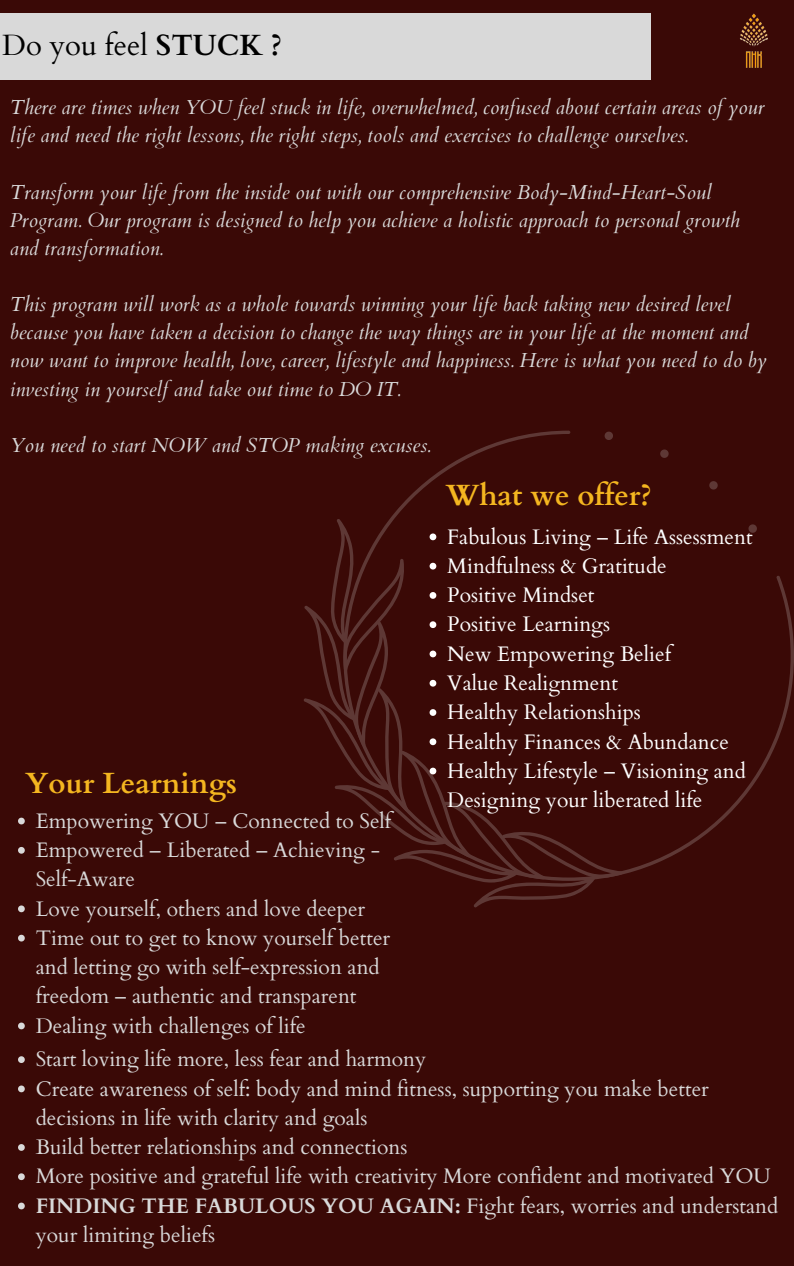
<style>
.page{position:relative;width:794px;height:1266px;background:#fff}
.page>*{position:absolute;margin:0;border:0;box-sizing:border-box;transform-origin:0 0}
.t1{font:700 29.25px "Cardo";color:#f4b620}
.t2{font:29.25px "Cardo";color:#000}
.t3{font:21px/29.2px "Cardo";color:#d9d9d9}
.t4{font:21px/29.2px "Cardo";color:#fff}
.t5{font:italic 20.25px/28.1px "Cardo";color:#d9d9d9}
.s1{font-weight:700}
</style>
<div class="page">
<div style="left:0;top:0;width:793px;height:1266px;background:#3a0906"></div>
<svg style="left:390px;top:431px;width:403px;height:444px"></svg>
<svg style="left:748px;top:524px;width:8px;height:9px"></svg>
<svg style="left:709px;top:481px;width:8px;height:8px"></svg>
<svg style="left:659px;top:449px;width:9px;height:9px"></svg>
<svg style="left:604px;top:431px;width:8px;height:9px"></svg>
<img style="left:740px;top:13px;width:28px;height:55px">
<div style="left:0;top:13px;width:649px;height:66px;background:#d9d9d9"></div>
<svg style="left:304px;top:519px;width:318px;height:388px"></svg>
<svg style="left:18px;top:1056px;width:7px;height:7px"></svg>
<svg style="left:18px;top:1085px;width:7px;height:7px"></svg>
<svg style="left:18px;top:1144px;width:7px;height:6px"></svg>
<svg style="left:18px;top:1173px;width:7px;height:7px"></svg>
<svg style="left:18px;top:1202px;width:7px;height:7px"></svg>
<svg style="left:18px;top:817px;width:7px;height:7px"></svg>
<svg style="left:18px;top:847px;width:7px;height:6px"></svg>
<svg style="left:18px;top:905px;width:7px;height:7px"></svg>
<svg style="left:18px;top:934px;width:7px;height:7px"></svg>
<svg style="left:18px;top:1022px;width:7px;height:7px"></svg>
<p class="t2" style="left:2px;top:26px;width:281px">Do you feel <span class="s1">STUCK ?</span></p>
<p class="t5" style="left:10px;top:94px;width:755px">There are times when YOU feel stuck in life, overwhelmed, confused about certain areas of your life and need the right lessons, the right steps, tools and exercises to challenge ourselves.</p>
<p class="t5" style="left:10px;top:178px;width:731px">Transform your life from the inside out with our comprehensive Body-Mind-Heart-Soul<br>Program. Our program is designed to help you achieve a holistic approach to personal growth and transformation.</p>
<p class="t5" style="left:10px;top:291px;width:757px">This program will work as a whole towards winning your life back taking new desired level because you have taken a decision to change the way things are in your life at the moment and now want to improve health, love, career, lifestyle and happiness. Here is what you need to do by investing in yourself and take out time to DO IT.</p>
<p class="t5" style="left:10px;top:431px;width:422px">You need to start NOW and STOP making excuses.</p>
<p class="t1" style="left:25px;top:764px;width:213px">Your Learnings</p>
<p class="t3" style="left:36px;top:806px;width:357px">Empowering YOU – Connected to Self</p>
<p class="t3" style="left:36px;top:836px;width:345px">Empowered – Liberated – Achieving -<br>Self-Aware</p>
<p class="t3" style="left:36px;top:894px;width:331px">Love yourself, others and love deeper</p>
<p class="t3" style="left:36px;top:923px;width:356px">Time out to get to know yourself better and letting go with self-expression and freedom – authentic and transparent</p>
<p class="t3" style="left:36px;top:1011px;width:271px">Dealing with challenges of life</p>
<p class="t1" style="left:445px;top:476px;width:207px">What we offer?</p>
<p class="t4" style="left:447px;top:522px;width:307px">Fabulous Living – Life Assessment</p>
<p class="t4" style="left:447px;top:552px;width:221px">Mindfulness &amp; Gratitude</p>
<p class="t4" style="left:447px;top:581px;width:149px">Positive Mindset</p>
<p class="t4" style="left:447px;top:610px;width:164px">Positive Learnings</p>
<p class="t4" style="left:447px;top:639px;width:225px">New Empowering Belief</p>
<p class="t4" style="left:447px;top:669px;width:172px">Value Realignment</p>
<p class="t4" style="left:447px;top:698px;width:195px">Healthy Relationships</p>
<p class="t4" style="left:447px;top:727px;width:283px">Healthy Finances &amp; Abundance</p>
<p class="t4" style="left:447px;top:756px;width:300px">Healthy Lifestyle – Visioning and<br>Designing your liberated life</p>
<p class="t3" style="left:36px;top:1045px;width:392px">Start loving life more, less fear and harmony</p>
<p class="t3" style="left:36px;top:1074px;width:674px">Create awareness of self: body and mind fitness, supporting you make better decisions in life with clarity and goals</p>
<p class="t3" style="left:36px;top:1133px;width:373px">Build better relationships and connections</p>
<p class="t3" style="left:36px;top:1162px;width:736px">More positive and grateful life with creativity More confident and motivated YOU</p>
<p class="t3" style="left:36px;top:1191px;width:743px"><span class="s1">FINDING THE FABULOUS YOU AGAIN:</span> Fight fears, worries and understand your limiting beliefs</p>
</div>
